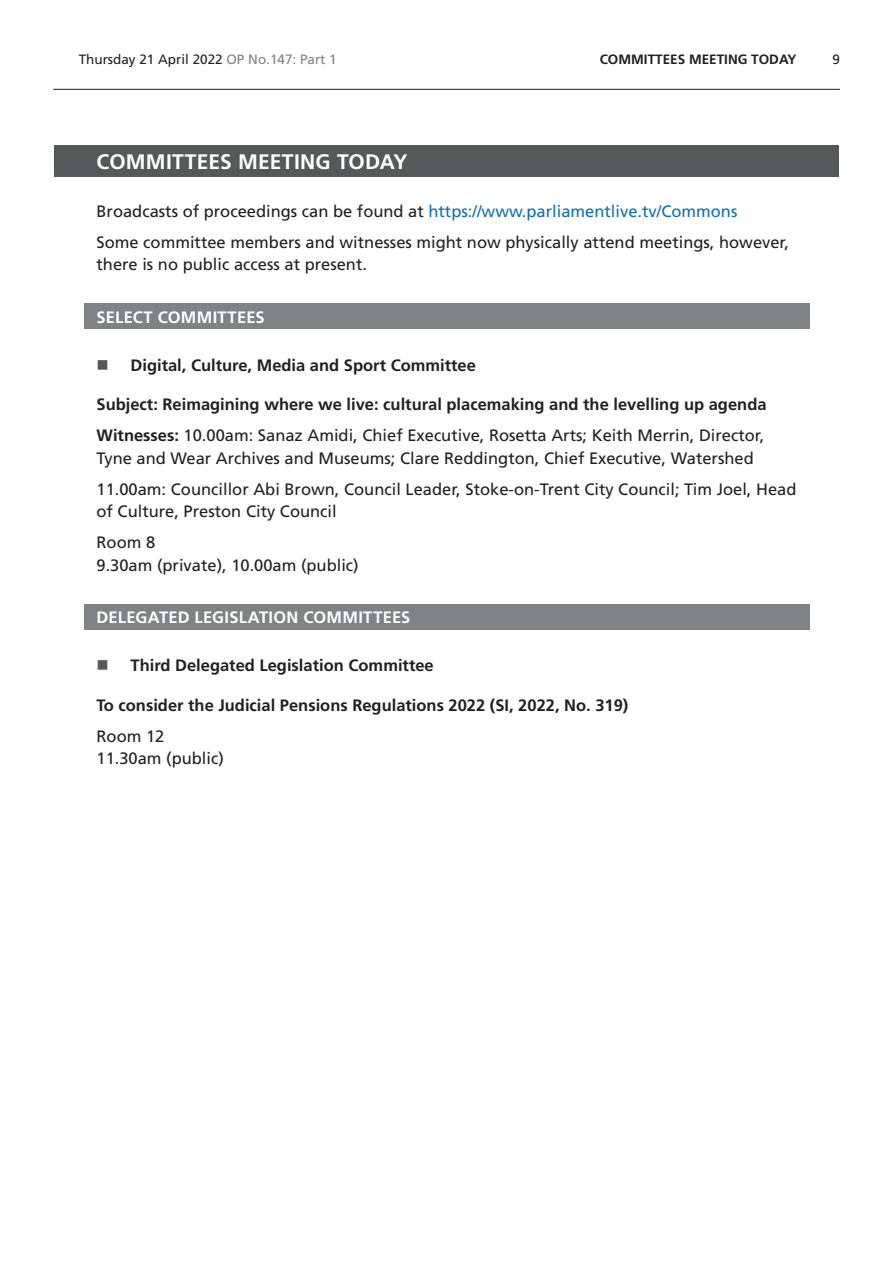
<style>
.page{position:relative;width:893px;height:1263px;background:#fff}
.page>*{position:absolute;margin:0;border:0;box-sizing:border-box;transform-origin:0 0}
.Heading1Grey{font:700 21px "Frutiger LT Std";letter-spacing:.01em;color:#fff}
.t1{font:16.5px/22.5px "Frutiger LT Std";color:#231f20}
.BoldTimingHeading{font:700 16.5px "Frutiger LT Std";color:#231f20}
.t2{font:16.5px "Frutiger LT Std";color:#0f6eb8}
.Heading2Grey{font:700 16.5px "Frutiger LT Std";letter-spacing:.015em;color:#fff}
.t3{font:13.5px "Frutiger LT Std";color:#231f20}
.t4{font:700 13.5px "Frutiger LT Std";color:#231f20}
.s1{color:#808285}
.s2{color:#231f20}
.s3{font-weight:700}
</style>
<div class="page">
<hr style="left:53px;top:89px;width:787px;height:1px;background:#231f20">
<div style="left:54px;top:146px;width:785px;height:31px;background:#57585a"></div>
<div style="left:84px;top:304px;width:725px;height:25px;background:#808285"></div>
<div style="left:84px;top:604px;width:725px;height:25px;background:#808285"></div>
<p class="t3" style="left:79px;top:52px;width:260px">Thursday 21 April 2022 <span class="s1">OP No.147: Part 1</span></p>
<p class="t4" style="left:600px;top:52px;width:28px">Committees</p>
<p class="t4" style="left:689px;top:52px;width:22px">Meeting</p>
<p class="t4" style="left:751px;top:52px;width:28px">Today</p>
<p class="t3" style="left:832px;top:52px;width:9px">9</p>
<h2 class="Heading1Grey" style="left:97px;top:149px;width:313px">COMMITTEES MEETING TODAY</h2>
<p class="t2" style="left:97px;top:201px;width:642px"><span class="s2">Broadcasts of proceedings can be found at</span> https://www.parliamentlive.tv/Commons</p>
<p class="t1" style="left:97px;top:231px;width:694px">Some committee members and witnesses might now physically attend meetings, however, there is no public access at present.</p>
<h2 class="Heading2Grey" style="left:97px;top:307px;width:170px">SELECT COMMITTEES</h2>
<p class="BoldTimingHeading" style="left:131px;top:355px;width:347px">Digital, Culture, Media and Sport Committee</p>
<p class="BoldTimingHeading" style="left:97px;top:395px;width:671px">Subject: Reimagining where we live: cultural placemaking and the levelling up agenda</p>
<p class="t1" style="left:97px;top:424px;width:669px"><span class="s3">Witnesses:</span> 10.00am: Sanaz Amidi, Chief Executive, Rosetta Arts; Keith Merrin, Director,<br>Tyne and Wear Archives and Museums; Clare Reddington, Chief Executive, Watershed</p>
<p class="t1" style="left:97px;top:478px;width:701px">11.00am: Councillor Abi Brown, Council Leader, Stoke-on-Trent City Council; Tim Joel, Head of Culture, Preston City Council</p>
<p class="t1" style="left:97px;top:531px;width:264px">Room 8<br>9.30am (private), 10.00am (public)</p>
<h2 class="Heading2Grey" style="left:97px;top:607px;width:315px">DELEGATED LEGISLATION COMMITTEES</h2>
<p class="BoldTimingHeading" style="left:131px;top:655px;width:305px">Third Delegated Legislation Committee</p>
<p class="BoldTimingHeading" style="left:97px;top:695px;width:533px">To consider the Judicial Pensions Regulations 2022 (SI, 2022, No. 319)</p>
<p class="t1" style="left:97px;top:725px;width:129px">Room 12<br>11.30am (public)</p>
</div>
